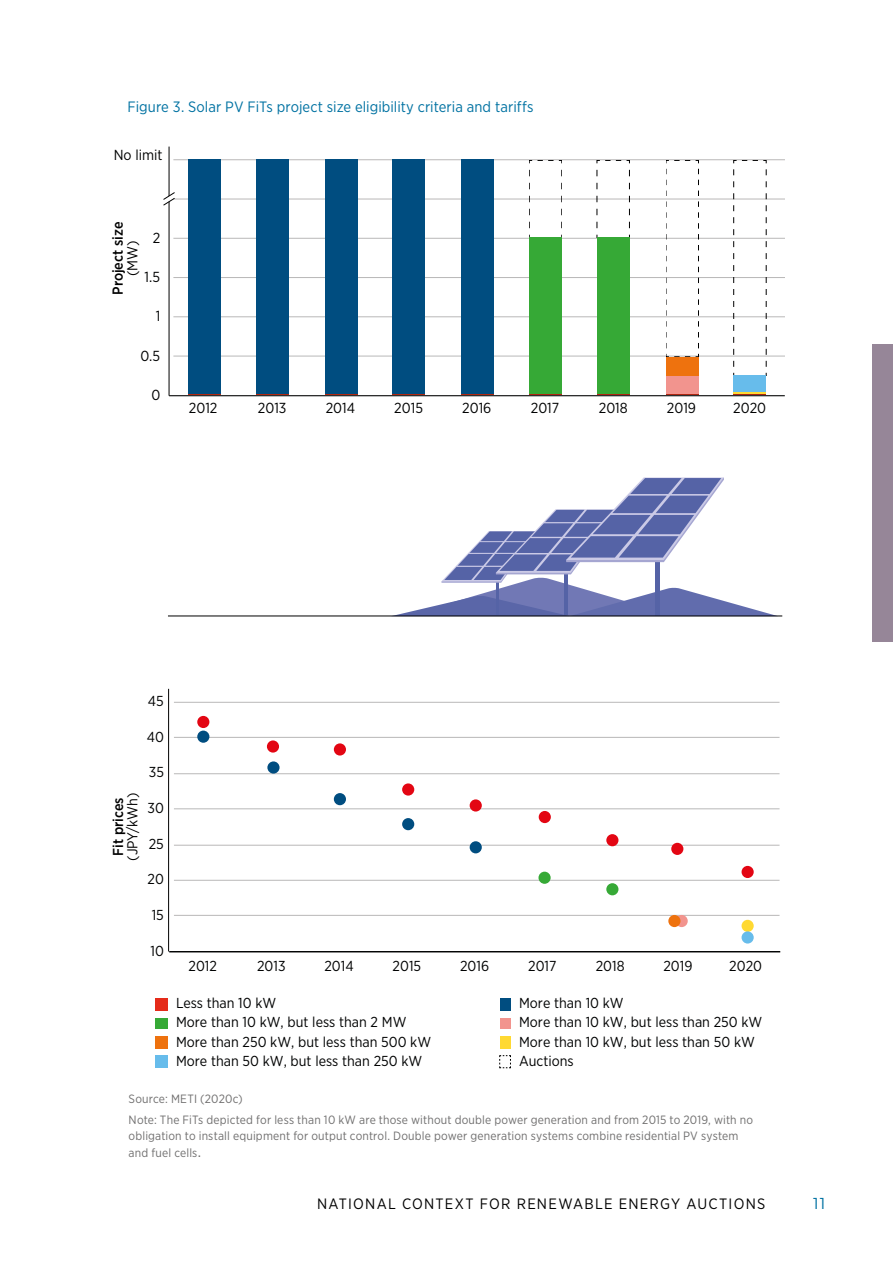
<style>
.page{position:relative;width:893px;height:1263px;background:#fff}
.page>*{position:absolute;margin:0;border:0;box-sizing:border-box;transform-origin:0 0}
.t1{font:15px "Gotham Narrow";color:#0072a2}
.t2{font:15px "Gotham Narrow";color:#000}
.t3{font:15px "ITC Avant Garde Std";color:#0072a2}
.t4{font:14.55px "Gotham Narrow";color:#010202}
.t5{font:500 14.55px "Gotham Narrow";color:#000}
.t6{font:14.55px "Gotham Narrow";color:#000}
.t7{font:14.4px "Gotham Narrow";color:#010202}
.t8{font:500 14.4px "Gotham Narrow";color:#000}
.t9{font:14.4px "Gotham Narrow";color:#000}
.t10{font:12px/20.7px "Gotham Narrow";letter-spacing:.015em;color:#706f6f}
.s1{font-size:15px}
</style>
<div class="page">
<div style="left:872px;top:344px;width:21px;height:297px;background:#968698"></div>
<hr style="left:173px;top:356px;width:612px;height:1px;background:#b9b8b8">
<hr style="left:173px;top:317px;width:612px;height:1px;background:#b9b8b8">
<hr style="left:173px;top:277px;width:612px;height:1px;background:#b9b8b8">
<hr style="left:173px;top:238px;width:612px;height:1px;background:#b9b8b8">
<hr style="left:173px;top:199px;width:612px;height:1px;background:#b9b8b8">
<hr style="left:173px;top:159px;width:612px;height:1px;background:#b9b8b8">
<hr style="left:169px;top:202px;width:1px;height:194px;background:#000">
<hr style="left:169px;top:147px;width:1px;height:49px;background:#000">
<hr style="left:170px;top:395px;width:614px;height:1px;background:#010202">
<svg style="left:529px;top:160px;width:33px;height:78px"></svg>
<svg style="left:597px;top:160px;width:33px;height:78px"></svg>
<svg style="left:666px;top:160px;width:33px;height:197px"></svg>
<svg style="left:734px;top:160px;width:33px;height:216px"></svg>
<div style="left:734px;top:376px;width:32px;height:16px;background:#67bceb"></div>
<hr style="left:734px;top:392px;width:32px;height:3px;background:#ffd932">
<div style="left:666px;top:357px;width:32px;height:19px;background:#ee720e"></div>
<div style="left:666px;top:376px;width:32px;height:19px;background:#f2948e"></div>
<div style="left:529px;top:238px;width:33px;height:157px;background:#36a936"></div>
<div style="left:597px;top:238px;width:32px;height:157px;background:#36a936"></div>
<div style="left:188px;top:159px;width:33px;height:236px;background:#004d80"></div>
<div style="left:256px;top:159px;width:32px;height:236px;background:#004d80"></div>
<div style="left:325px;top:159px;width:32px;height:236px;background:#004d80"></div>
<div style="left:393px;top:159px;width:32px;height:236px;background:#004d80"></div>
<div style="left:462px;top:159px;width:32px;height:236px;background:#004d80"></div>
<hr style="left:188px;top:395px;width:33px;height:1px;background:#b02712">
<hr style="left:666px;top:394px;width:32px;height:1px;background:#b02712">
<hr style="left:597px;top:394px;width:32px;height:1px;background:#b02712">
<hr style="left:529px;top:394px;width:33px;height:1px;background:#b02712">
<hr style="left:462px;top:394px;width:32px;height:1px;background:#b02712">
<hr style="left:393px;top:394px;width:32px;height:1px;background:#b02712">
<hr style="left:325px;top:394px;width:32px;height:1px;background:#b02712">
<hr style="left:734px;top:394px;width:32px;height:1px;background:#b02712">
<hr style="left:256px;top:394px;width:32px;height:1px;background:#b02712">
<svg style="left:163px;top:192px;width:12px;height:14px"></svg>
<div style="left:155px;top:998px;width:13px;height:12px;background:#e52b1a"></div>
<div style="left:500px;top:998px;width:10px;height:12px;background:#004d80"></div>
<div style="left:155px;top:1018px;width:13px;height:10px;background:#36a936"></div>
<div style="left:500px;top:1018px;width:10px;height:10px;background:#f2948e"></div>
<div style="left:155px;top:1036px;width:13px;height:12px;background:#ee720e"></div>
<div style="left:500px;top:1036px;width:10px;height:12px;background:#ffd932"></div>
<div style="left:155px;top:1056px;width:13px;height:12px;background:#67bceb"></div>
<svg style="left:499px;top:1055px;width:12px;height:13px"></svg>
<hr style="left:174px;top:915px;width:605px;height:1px;background:#b9b8b8">
<hr style="left:174px;top:880px;width:605px;height:1px;background:#b9b8b8">
<hr style="left:174px;top:845px;width:605px;height:1px;background:#b9b8b8">
<hr style="left:174px;top:808px;width:605px;height:1px;background:#b9b8b8">
<hr style="left:174px;top:773px;width:605px;height:1px;background:#b9b8b8">
<hr style="left:174px;top:737px;width:605px;height:1px;background:#b9b8b8">
<hr style="left:174px;top:702px;width:605px;height:1px;background:#b9b8b8">
<div style="left:197px;top:731px;width:12px;height:12px;background:#004d80;border-radius:50%"></div>
<div style="left:197px;top:716px;width:12px;height:12px;background:#e30613;border-radius:50%"></div>
<div style="left:267px;top:740px;width:12px;height:13px;background:#e30613;border-radius:50%"></div>
<svg style="left:267px;top:761px;width:13px;height:13px"></svg>
<div style="left:334px;top:793px;width:12px;height:12px;background:#004d80;border-radius:50%"></div>
<div style="left:334px;top:743px;width:12px;height:12px;background:#e30613;border-radius:50%"></div>
<div style="left:402px;top:783px;width:12px;height:12px;background:#e30613;border-radius:50%"></div>
<div style="left:402px;top:818px;width:12px;height:12px;background:#004d80;border-radius:50%"></div>
<div style="left:470px;top:799px;width:12px;height:12px;background:#e30613;border-radius:50%"></div>
<div style="left:470px;top:841px;width:12px;height:12px;background:#004d80;border-radius:50%"></div>
<div style="left:539px;top:811px;width:12px;height:12px;background:#e30613;border-radius:50%"></div>
<div style="left:538px;top:872px;width:13px;height:12px;background:#36a936;border-radius:50%"></div>
<div style="left:606px;top:834px;width:12px;height:12px;background:#e30613;border-radius:50%"></div>
<div style="left:606px;top:883px;width:12px;height:12px;background:#36a936;border-radius:50%"></div>
<div style="left:671px;top:843px;width:12px;height:12px;background:#e30613;border-radius:50%"></div>
<div style="left:741px;top:866px;width:13px;height:12px;background:#e30613;border-radius:50%"></div>
<svg style="left:676px;top:915px;width:12px;height:12px"></svg>
<div style="left:668px;top:915px;width:12px;height:12px;background:#ee720e;border-radius:50%"></div>
<div style="left:741px;top:920px;width:13px;height:12px;background:#ffd932;border-radius:50%"></div>
<div style="left:741px;top:931px;width:13px;height:12px;background:#67bceb;border-radius:50%"></div>
<hr style="left:170px;top:951px;width:609px;height:1px;background:#010202">
<hr style="left:168px;top:689px;width:1px;height:262px;background:#000">
<svg style="left:391px;top:477px;width:387px;height:139px"></svg>
<hr style="left:168px;top:616px;width:614px;height:1px;background:#000">
<p class="t1" style="left:128px;top:98px;width:407px">Figure 3. Solar PV FiTs project size eligibility criteria and tariffs</p>
<p class="t4" style="left:114px;top:146px;width:50px">No limit</p>
<p class="t5" style="left:109px;top:295px;width:75px;rotate:-90deg">Project size</p>
<p class="t4" style="left:153px;top:229px;width:9px">2</p>
<p class="t6" style="left:123px;top:276px;width:37px;rotate:-90deg">(MW)</p>
<p class="t4" style="left:145px;top:268px;width:17px">1.5</p>
<p class="t4" style="left:156px;top:307px;width:6px">1</p>
<p class="t4" style="left:140px;top:347px;width:21px">0.5</p>
<p class="t4" style="left:151px;top:386px;width:10px">0</p>
<p class="t4" style="left:189px;top:398px;width:30px">2012</p>
<p class="t4" style="left:258px;top:398px;width:30px">2013</p>
<p class="t4" style="left:326px;top:398px;width:31px">2014</p>
<p class="t4" style="left:394px;top:398px;width:30px">2015</p>
<p class="t4" style="left:462px;top:398px;width:31px">2016</p>
<p class="t4" style="left:531px;top:398px;width:30px">2017</p>
<p class="t4" style="left:599px;top:398px;width:30px">2018</p>
<p class="t4" style="left:667px;top:398px;width:31px">2019</p>
<p class="t4" style="left:733px;top:398px;width:34px">2020</p>
<p class="t7" style="left:148px;top:692px;width:17px">45</p>
<p class="t7" style="left:147px;top:728px;width:19px">40</p>
<p class="t8" style="left:109px;top:856px;width:60px;rotate:-90deg">Fit prices</p>
<p class="t9" style="left:124px;top:861px;width:69px;rotate:-90deg">(JPY/kWh)</p>
<p class="t7" style="left:149px;top:763px;width:17px">35</p>
<p class="t7" style="left:147px;top:799px;width:18px">30</p>
<p class="t7" style="left:149px;top:835px;width:17px">25</p>
<p class="t7" style="left:148px;top:870px;width:18px">20</p>
<p class="t7" style="left:152px;top:906px;width:14px">15</p>
<p class="t7" style="left:150px;top:941px;width:15px">10</p>
<p class="t7" style="left:189px;top:957px;width:30px">2012</p>
<p class="t7" style="left:257px;top:957px;width:30px">2013</p>
<p class="t7" style="left:324px;top:957px;width:31px">2014</p>
<p class="t7" style="left:393px;top:957px;width:30px">2015</p>
<p class="t7" style="left:460px;top:957px;width:31px">2016</p>
<p class="t7" style="left:528px;top:957px;width:30px">2017</p>
<p class="t7" style="left:596px;top:957px;width:30px">2018</p>
<p class="t7" style="left:663px;top:957px;width:31px">2019</p>
<p class="t7" style="left:729px;top:957px;width:34px">2020</p>
<p class="t7" style="left:176px;top:994px;width:102px">Less than 10 kW</p>
<p class="t7" style="left:519px;top:994px;width:106px">More than 10 kW</p>
<p class="t7" style="left:176px;top:1013px;width:232px">More than 10 kW, but less than 2 MW</p>
<p class="t7" style="left:519px;top:1013px;width:245px">More than 10 kW, but less than 250 kW</p>
<p class="t7" style="left:176px;top:1033px;width:257px">More than 250 kW, but less than 500 kW</p>
<p class="t7" style="left:519px;top:1033px;width:237px">More than 10 kW, but less than 50 kW</p>
<p class="t7" style="left:176px;top:1052px;width:248px">More than 50 kW, but less than 250 kW</p>
<p class="t7" style="left:519px;top:1052px;width:56px">Auctions</p>
<p class="t10" style="left:129px;top:1088px;width:626px">Source: METI (2020c)<br>Note: The FiTs depicted for less than 10 kW are those without double power generation and from 2015 to 2019, with no</p>
<p class="t10" style="left:129px;top:1128px;width:611px;line-height:16.5px">obligation to install equipment for output control. Double power generation systems combine residential PV system and fuel cells<span class="s1">.</span></p>
<p class="t2" style="left:317px;top:1194px;width:22px">National</p>
<p class="t2" style="left:402px;top:1194px;width:11px">conte</p>
<p class="t2" style="left:455px;top:1194px;width:36px">xt for</p>
<p class="t2" style="left:517px;top:1194px;width:12px">renewable</p>
<p class="t2" style="left:619px;top:1194px;width:11px">energy</p>
<p class="t2" style="left:686px;top:1194px;width:11px">auctions</p>
<p class="t3" style="left:812px;top:1194px;width:17px">11</p>
</div>
